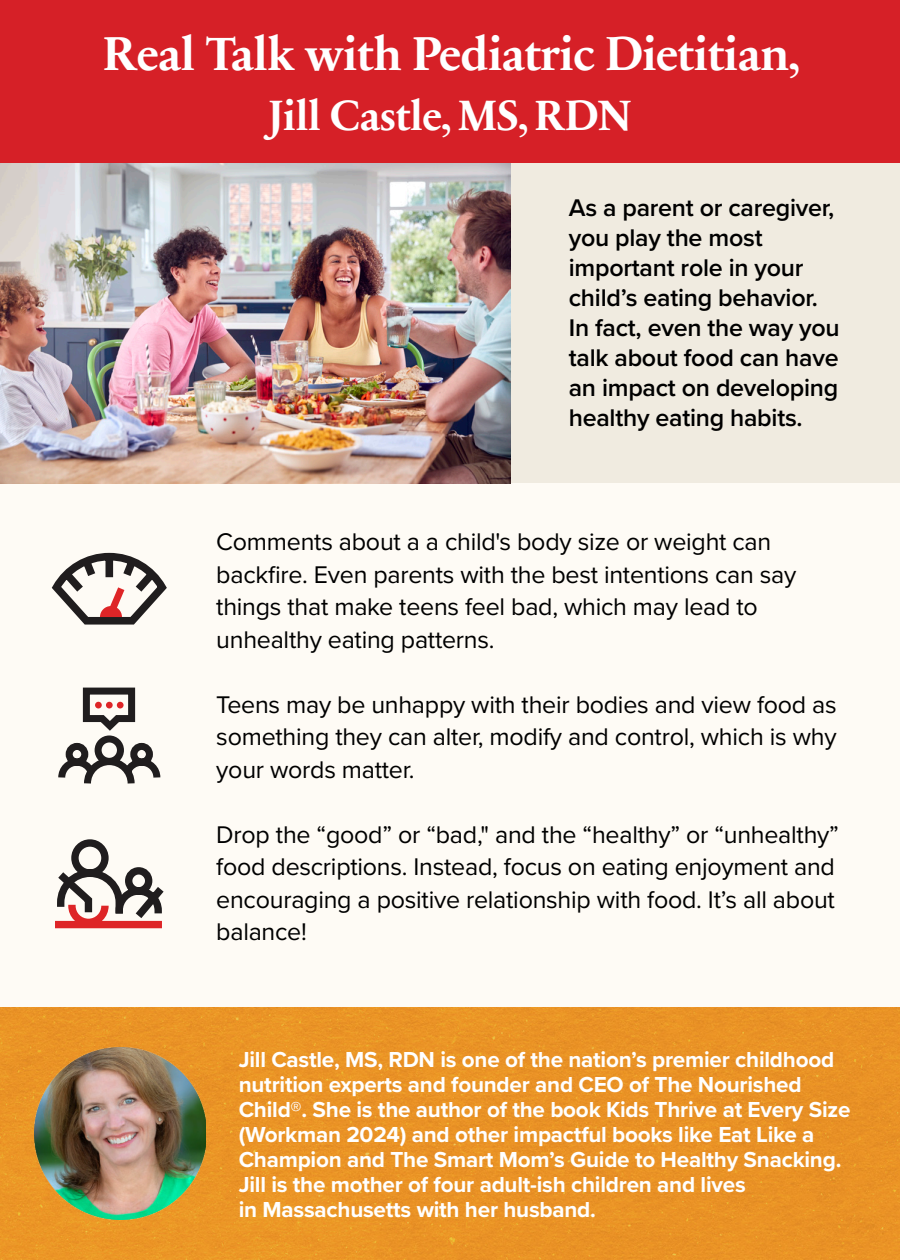
<style>
.page{position:relative;width:900px;height:1260px;background:#fefbf5}
.page>*{position:absolute;margin:0;border:0;box-sizing:border-box;transform-origin:0 0}
.t1{font:700 47.75px "Sabon Next LT";letter-spacing:-.02em;color:#fff}
.t2{font:700 42.5px "Sabon Next LT";letter-spacing:-.02em;color:#fff}
.t3{font:25px/32.5px "Proxima Nova";letter-spacing:-.01em;color:#000}
.t4{font:600 25px/30px "Proxima Nova";letter-spacing:-.01em;color:#000}
.t5{font:700 22.5px/25px "Proxima Nova";letter-spacing:-.01em;color:#fff}
</style>
<div class="page">
<div style="left:0;top:151px;width:900px;height:332px;background:#f0ebe0"></div>
<img style="left:0;top:162px;width:511px;height:321px">
<div style="left:0;top:0;width:900px;height:162px;background:#d62027"></div>
<div style="left:0;top:1008px;width:900px;height:252px;background:#ea9326"></div>
<img style="left:34px;top:1048px;width:172px;height:171px">
<svg style="left:51px;top:552px;width:116px;height:73px"></svg>
<svg style="left:55px;top:839px;width:109px;height:90px"></svg>
<svg style="left:58px;top:687px;width:103px;height:97px"></svg>
<div style="left:95px;top:702px;width:7px;height:6px;background:#de2527;border-radius:50%"></div>
<div style="left:106px;top:702px;width:7px;height:6px;background:#de2527;border-radius:50%"></div>
<div style="left:117px;top:702px;width:7px;height:6px;background:#de2527;border-radius:50%"></div>
<p class="t1" style="left:103px;top:17px;width:699px">Real Talk with Pediatric Dietitian,</p>
<p class="t2" style="left:268px;top:83px;width:365px">Jill Castle, MS, RDN</p>
<p class="t4" style="left:569px;top:192px;width:272px">As a parent or caregiver, you play the most important role in your child’s eating behavior.<br>In fact, even the way you talk about food can have an impact on developing healthy eating habits.</p>
<p class="t3" style="left:216px;top:525px;width:582px">Comments about a a child's body size or weight can backfire. Even parents with the best intentions can say things that make teens feel bad, which may lead to unhealthy eating patterns.</p>
<p class="t3" style="left:216px;top:687px;width:622px;text-align:justify">Teens may be unhappy with their bodies and view food as something they can alter, modify and control, which is why your words matter.</p>
<p class="t3" style="left:216px;top:817px;width:624px">Drop the “good” or “bad," and the “healthy” or “unhealthy” food descriptions. Instead, focus on eating enjoyment and encouraging a positive relationship with food. It’s all about balance!</p>
<p class="t5" style="left:239px;top:1047px;width:613px">Jill Castle, MS, RDN is one of the nation’s premier childhood nutrition experts and founder and CEO of The Nourished Child®. She is the author of the book Kids Thrive at Every Size (Workman 2024) and other impactful books like Eat Like a Champion and The Smart Mom’s Guide to Healthy Snacking.<br>Jill is the mother of four adult-ish children and lives<br>in Massachusetts with her husband.</p>
</div>
